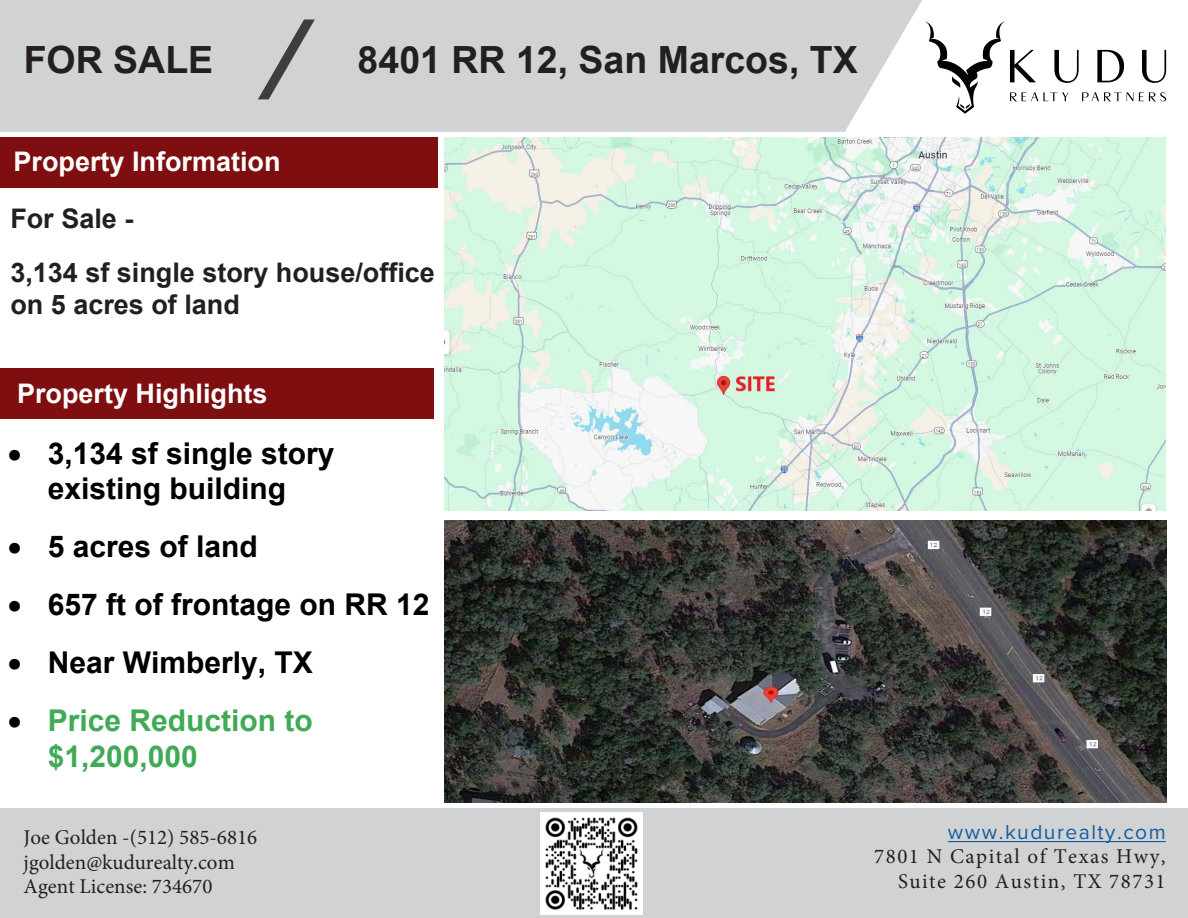
<style>
.page{position:relative;width:1188px;height:918px;background:#fff}
.page>*{position:absolute;margin:0;border:0;box-sizing:border-box;transform-origin:0 0}
.t1{font:700 37.5px "Arial";color:#231f20}
.t2{font:700 30px/34.8px "Arial";color:#000;text-align:center}
.t3{font:700 30px/36px "Arial";color:#40aa55}
.t4{font:700 27px/54px "Arial";color:#231f20}
.t5{font:700 27px "Arial";color:#fff}
.t6{font:21px/24.8px "Minion Pro";color:#231f20}
.t7{font:21px/25.2px "Minion Pro";letter-spacing:.07em;color:#231f20;text-align:right}
.t8{font:21px "Proxima Nova";letter-spacing:.07em;color:#175d9e}
.s1{font-style:inherit}
.s2{color:#000}
</style>
<div class="page">
<img style="left:444px;top:138px;width:722px;height:373px">
<div style="left:0;top:0;width:922px;height:132px;background:#d1d2d4"></div>
<img style="left:920px;top:18px;width:247px;height:98px">
<div style="left:0;top:809px;width:1188px;height:109px;background:#d1d2d4"></div>
<svg style="left:258px;top:20px;width:57px;height:79px;background:#b5b5b7"></svg>
<div style="left:0;top:137px;width:438px;height:50px;background:#7e0e10"></div>
<div style="left:0;top:369px;width:434px;height:50px;background:#7e0e10"></div>
<hr style="left:948px;top:841px;width:218px;height:1px;background:#175d9e">
<img style="left:541px;top:812px;width:102px;height:103px">
<img style="left:444px;top:521px;width:722px;height:282px">
<p class="t1" style="left:24px;top:33px;width:191px">FOR SALE</p>
<p class="t1" style="left:358px;top:33px;width:502px">8401 RR 12, San Marcos, TX</p>
<p class="t5" style="left:14px;top:142px;width:269px">Property Information</p>
<p class="t4" style="left:10px;top:192px;width:426px">For Sale -<br>3,13<span class="s1">4</span> sf single story house/office</p>
<p class="t4" style="left:10px;top:278px;width:231px">on 5 acres of land</p>
<p class="t5" style="left:17px;top:374px;width:252px">Property Highlights</p>
<p class="t2" style="left:8px;top:436px;width:328px">• 3,134 sf single story existing building</p>
<p class="t2" style="left:8px;top:529px;width:252px">• 5 acres of land</p>
<p class="t2" style="left:8px;top:587px;width:423px">• 657 ft of frontage on RR 12</p>
<p class="t2" style="left:8px;top:645px;width:307px">• Near Wimberly, TX</p>
<p class="t3" style="left:48px;top:703px;width:267px;text-indent:-40px"><span class="s2">•</span> Price Reduction to $1,200,000</p>
<p class="t6" style="left:24px;top:824px;width:235px">Joe Golden -(512) 585-6816 jgolden@kudurealty.com<br>Agent License: 734670</p>
<p class="t8" style="left:948px;top:816px;width:219px">www.kudurealty.com</p>
<p class="t7" style="left:874px;top:843px;width:293px">7801 N Capital of Texas Hwy,<br>Suite 260 Austin, TX 78731</p>
</div>
